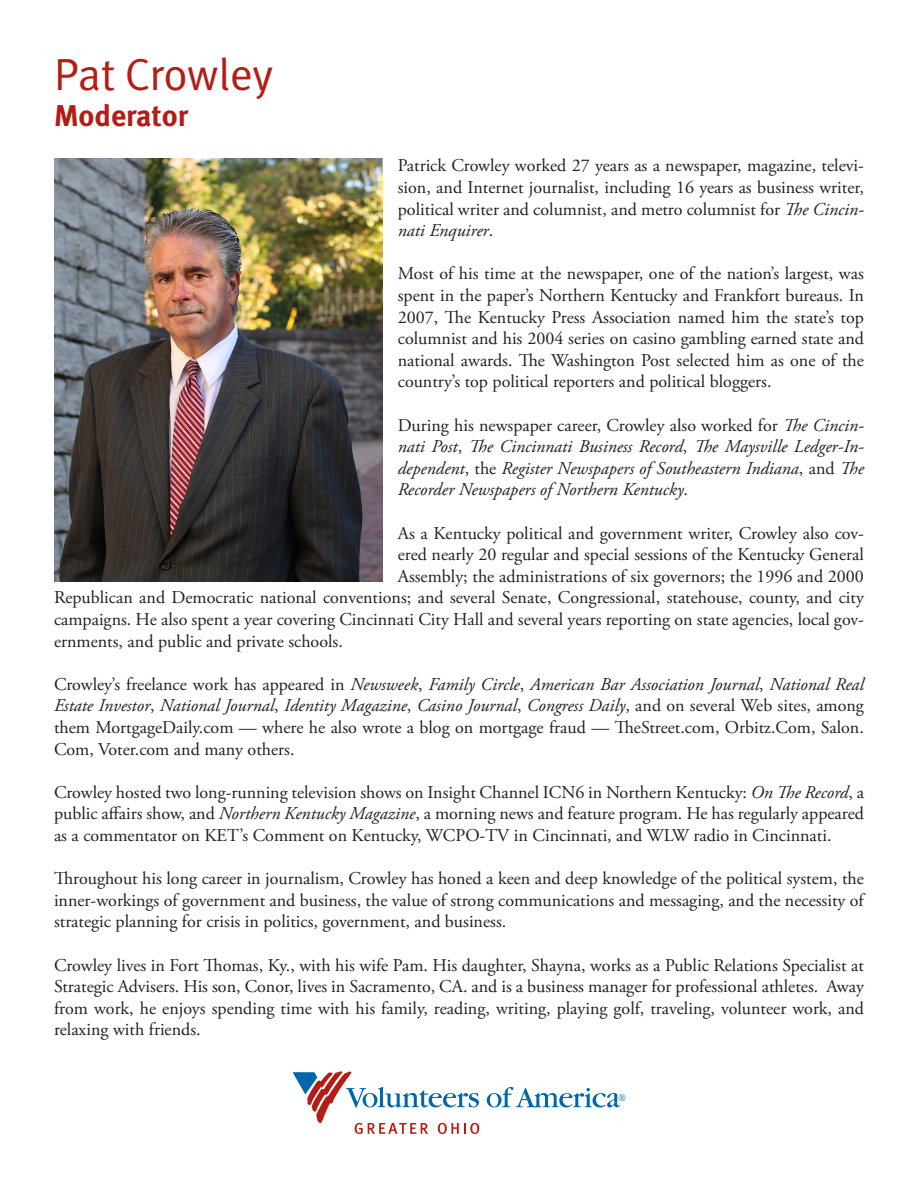
<style>
.page{position:relative;width:918px;height:1188px;background:#fff}
.page>*{position:absolute;margin:0;border:0;box-sizing:border-box;transform-origin:0 0}
.t1{font:45px "Meta Normal";letter-spacing:-.005em;color:#b41d15}
.t2{font:700 30px "Meta";color:#b41d15}
.t3{font:18px/21.6px "Adobe Garamond Pro";color:#231f20;text-align:justify}
.t4{font:italic 18px/21.6px "Adobe Garamond Pro";color:#231f20;text-align:justify}
.s1{font-style:italic}
.s2{font-style:normal}
</style>
<div class="page">
<img style="left:54px;top:158px;width:328px;height:423px">
<svg style="left:487px;top:1087px;width:138px;height:20px"></svg>
<svg style="left:293px;top:1071px;width:186px;height:63px"></svg>
<p class="t1" style="left:54px;top:48px;width:221px">Pat Crowley</p>
<p class="t2" style="left:54px;top:96px;width:136px">Moderator</p>
<p class="t3" style="left:398px;top:156px;width:468px">Patrick Crowley worked 27 years as a newspaper, magazine, televi&shy;sion, and Internet journalist, including 16 years as business writer, political writer and columnist, and metro columnist for <span class="s1">The Cincin&shy;nati Enquirer</span>.</p>
<p class="t3" style="left:398px;top:264px;width:468px">Most of his time at the newspaper, one of the nation’s largest, was spent in the paper’s Northern Kentucky and Frankfort bureaus. In 2007, The Kentucky Press Association named him the state’s top columnist and his 2004 series on casino gambling earned state and national awards. The Washington Post selected him as one of the country’s top political reporters and political bloggers.</p>
<p class="t4" style="left:398px;top:415px;width:468px"><span class="s2">During his newspaper career, Crowley also worked for</span> The Cincin&shy;nati Post<span class="s2">,</span> The Cincinnati Business Record<span class="s2">,</span> The Maysville Ledger-In&shy;dependent<span class="s2">, the</span> Register Newspapers of Southeastern Indiana<span class="s2">, and</span> The Recorder Newspapers of Northern Kentucky<span class="s2">.</span></p>
<p class="t3" style="left:398px;top:523px;width:468px">As a Kentucky political and government writer, Crowley also cov-</p>
<p class="t3" style="left:398px;top:544px;width:468px">ered nearly 20 regular and special sessions of the Kentucky General</p>
<p class="t3" style="left:398px;top:566px;width:468px">Assembly; the administrations of six governors; the 1996 and 2000</p>
<p class="t3" style="left:54px;top:588px;width:812px">Republican and Democratic national conventions; and several Senate, Congressional, statehouse, county, and city</p>
<p class="t3" style="left:54px;top:609px;width:811px">campaigns. He also spent a year covering Cincinnati City Hall and several years reporting on state agencies, local gov-</p>
<p class="t3" style="left:54px;top:631px;width:290px">ernments, and public and private schools.</p>
<p class="t3" style="left:54px;top:674px;width:812px">Crowley’s freelance work has appeared in <span class="s1">Newsweek</span>, <span class="s1">Family Circle</span>, <span class="s1">American Bar Association Journal</span>, <span class="s1">National Real Estate Investor</span>, <span class="s1">National Journal</span>, <span class="s1">Identity Magazine</span>, <span class="s1">Casino Journal</span>, <span class="s1">Congress Daily</span>, and on several Web sites, among them MortgageDaily.com — where he also wrote a blog on mortgage fraud — TheStreet.com, Orbitz.Com, Salon.<br>Com, Voter.com and many others.</p>
<p class="t3" style="left:54px;top:782px;width:811px">Crowley hosted two long-running television shows on Insight Channel ICN6 in Northern Kentucky: <span class="s1">On The Record</span>, a public affairs show, and <span class="s1">Northern Kentucky Magazine</span>, a morning news and feature program. He has regularly appeared as a commentator on KET’s Comment on Kentucky, WCPO-TV in Cincinnati, and WLW radio in Cincinnati.</p>
<p class="t3" style="left:54px;top:868px;width:811px">Throughout his long career in journalism, Crowley has honed a keen and deep knowledge of the political system, the inner-workings of government and business, the value of strong communications and messaging, and the necessity of strategic planning for crisis in politics, government, and business.</p>
<p class="t3" style="left:54px;top:955px;width:812px">Crowley lives in Fort Thomas, Ky., with his wife Pam. His daughter, Shayna, works as a Public Relations Specialist at Strategic Advisers. His son, Conor, lives in Sacramento, CA. and is a business manager for professional athletes. Away from work, he enjoys spending time with his family, reading, writing, playing golf, traveling, volunteer work, and relaxing with friends.</p>
</div>
